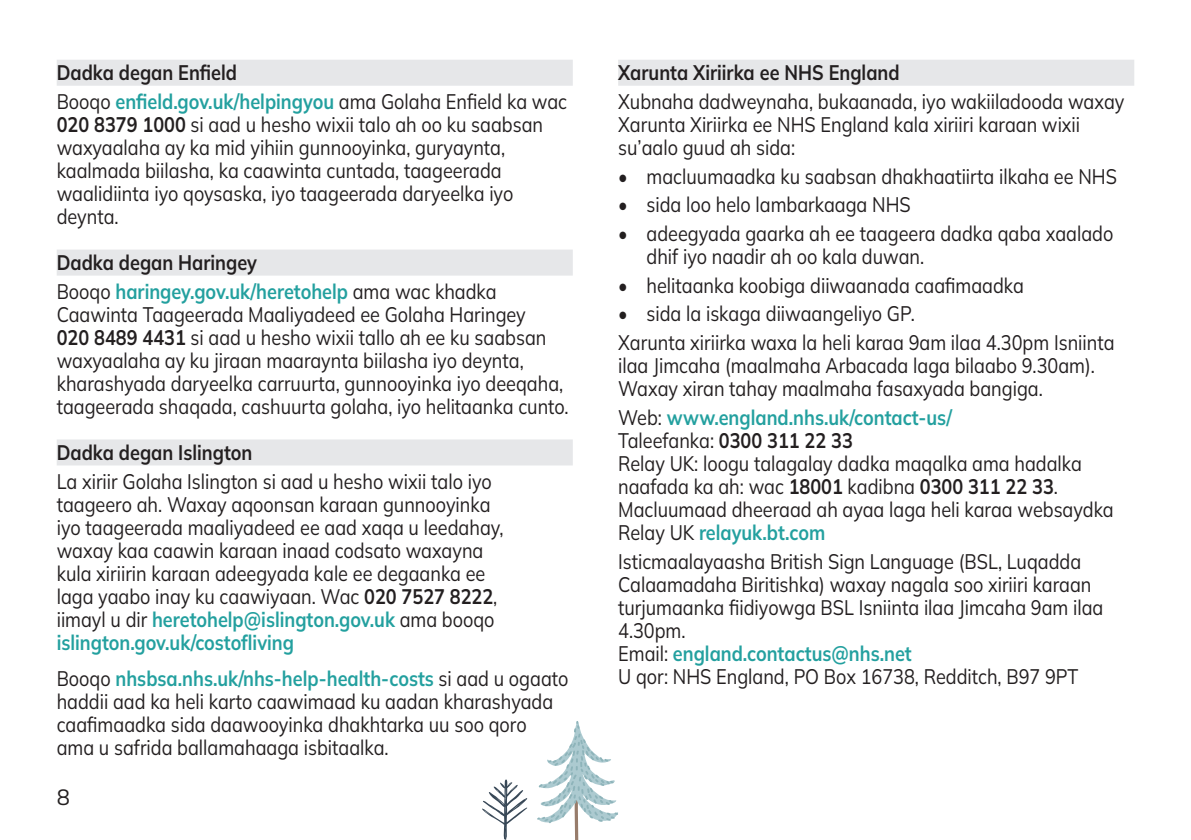
<style>
.page{position:relative;width:1191px;height:840px;background:#fff}
.page>*{position:absolute;margin:0;border:0;box-sizing:border-box;transform-origin:0 0}
.t1{font:22px "Mulish";color:#231f20}
.body{font:21px/23px "Mulish";color:#231f20;scale:.86 1}
.hanging_indent{font:21px/23px "Mulish";color:#231f20;scale:.86 1}
.bold_rule{font:700 21px "Mulish";color:#231f20;scale:.86 1}
.body-2{font:700 21px "Mulish";color:#23a09f;scale:.86 1}
.s1{font-weight:700;color:#23a09f}
.s2{font-weight:700}
.s3{font-weight:400;color:#231f20}
</style>
<div class="page">
<div style="left:57px;top:60px;width:516px;height:26px;background:#e6e7e9"></div>
<div style="left:57px;top:249px;width:516px;height:26px;background:#e6e7e9"></div>
<div style="left:57px;top:439px;width:516px;height:26px;background:#e6e7e9"></div>
<div style="left:618px;top:60px;width:516px;height:26px;background:#e6e7e9"></div>
<svg style="left:537px;top:721px;width:81px;height:118px"></svg>
<svg style="left:482px;top:779px;width:45px;height:60px"></svg>
<p class="bold_rule" style="left:57px;top:58px;width:211px">Dadka degan Enfield</p>
<p class="body" style="left:57px;top:89px;width:595px">Booqo <span class="s1">enfield.gov.uk/helpingyou</span> ama Golaha Enfield ka wac <span class="s2">020 8379 1000</span> si aad u hesho wixii talo ah oo ku saabsan waxyaalaha ay ka mid yihiin gunnooyinka, guryaynta, kaalmada biilasha, ka caawinta cuntada, taageerada waalidiinta iyo qoysaska, iyo taageerada daryeelka iyo deynta.</p>
<p class="bold_rule" style="left:57px;top:248px;width:234px">Dadka degan Haringey</p>
<p class="body" style="left:57px;top:279px;width:596px">Booqo <span class="s1">haringey.gov.uk/heretohelp</span> ama wac khadka Caawinta Taageerada Maaliyadeed ee Golaha Haringey<br><span class="s2">020 8489 4431</span> si aad u hesho wixii tallo ah ee ku saabsan waxyaalaha ay ku jiraan maaraynta biilasha iyo deynta, kharashyada daryeelka carruurta, gunnooyinka iyo deeqaha, taageerada shaqada, cashuurta golaha, iyo helitaanka cunto.</p>
<p class="bold_rule" style="left:57px;top:438px;width:229px">Dadka degan Islington</p>
<p class="body" style="left:57px;top:468px;width:521px">La xiriir Golaha Islington si aad u hesho wixii talo iyo taageero ah. Waxay aqoonsan karaan gunnooyinka iyo taageerada maaliyadeed ee aad xaqa u leedahay, waxay kaa caawin karaan inaad codsato waxayna kula xiriirin karaan adeegyada kale ee degaanka ee laga yaabo inay ku caawiyaan. Wac <span class="s2">020 7527 8222</span>, iimayl u dir <span class="s1">heretohelp@islington.gov.uk</span> ama booqo <span class="s1">islington.gov.uk/costofliving</span></p>
<p class="body" style="left:57px;top:665px;width:596px">Booqo <span class="s1">nhsbsa.nhs.uk/nhs-help-health-costs</span> si aad u ogaato haddii aad ka heli karto caawimaad ku aadan kharashyada caafimaadka sida daawooyinka dhakhtarka uu soo qoro ama u safrida ballamahaaga isbitaalka.</p>
<p class="t1" style="left:57px;top:782px;width:15px">8</p>
<p class="bold_rule" style="left:618px;top:58px;width:329px">Xarunta Xiriirka ee NHS England</p>
<p class="body" style="left:618px;top:89px;width:590px">Xubnaha dadweynaha, bukaanada, iyo wakiiladooda waxay<br>Xarunta Xiriirka ee NHS England kala xiriiri karaan wixii su’aalo guud ah sida:</p>
<p class="hanging_indent" style="left:618px;top:164px;width:581px">• macluumaadka ku saabsan dhakhaatiirta ilkaha ee NHS</p>
<p class="hanging_indent" style="left:618px;top:192px;width:342px">• sida loo helo lambarkaaga NHS</p>
<p class="hanging_indent" style="left:646px;top:221px;width:544px;text-indent:-28px">• adeegyada gaarka ah ee taageera dadka qaba xaalado dhif iyo naadir ah oo kala duwan.</p>
<p class="hanging_indent" style="left:618px;top:273px;width:473px">• helitaanka koobiga diiwaanada caafimaadka</p>
<p class="hanging_indent" style="left:618px;top:301px;width:347px">• sida la iskaga diiwaangeliyo GP.</p>
<p class="body" style="left:618px;top:330px;width:579px">Xarunta xiriirka waxa la heli karaa 9am ilaa 4.30pm Isniinta ilaa Jimcaha (maalmaha Arbacada laga bilaabo 9.30am).<br>Waxay xiran tahay maalmaha fasaxyada bangiga.</p>
<p class="body-2" style="left:618px;top:403px;width:390px"><span class="s3">Web:</span> www.england.nhs.uk/contact-us/</p>
<p class="body" style="left:618px;top:428px;width:274px">Taleefanka: <span class="s2">0300 311 22 33</span></p>
<p class="body" style="left:618px;top:451px;width:578px">Relay UK: loogu talagalay dadka maqalka ama hadalka naafada ka ah: wac <span class="s2">18001</span> kadibna <span class="s2">0300 311 22 33</span>.<br>Macluumaad dheeraad ah ayaa laga heli karaa websaydka Relay UK <span class="s1">relayuk.bt.com</span></p>
<p class="body" style="left:618px;top:548px;width:566px">Isticmaalayaasha British Sign Language (BSL, Luqadda Calaamadaha Biritishka) waxay nagala soo xiriiri karaan turjumaanka fiidiyowga BSL Isniinta ilaa Jimcaha 9am ilaa 4.30pm.</p>
<p class="body-2" style="left:618px;top:638px;width:343px"><span class="s3">Email:</span> england.contactus@nhs.net</p>
<p class="body" style="left:618px;top:663px;width:536px">U qor: NHS England, PO Box 16738, Redditch, B97 9PT</p>
</div>
